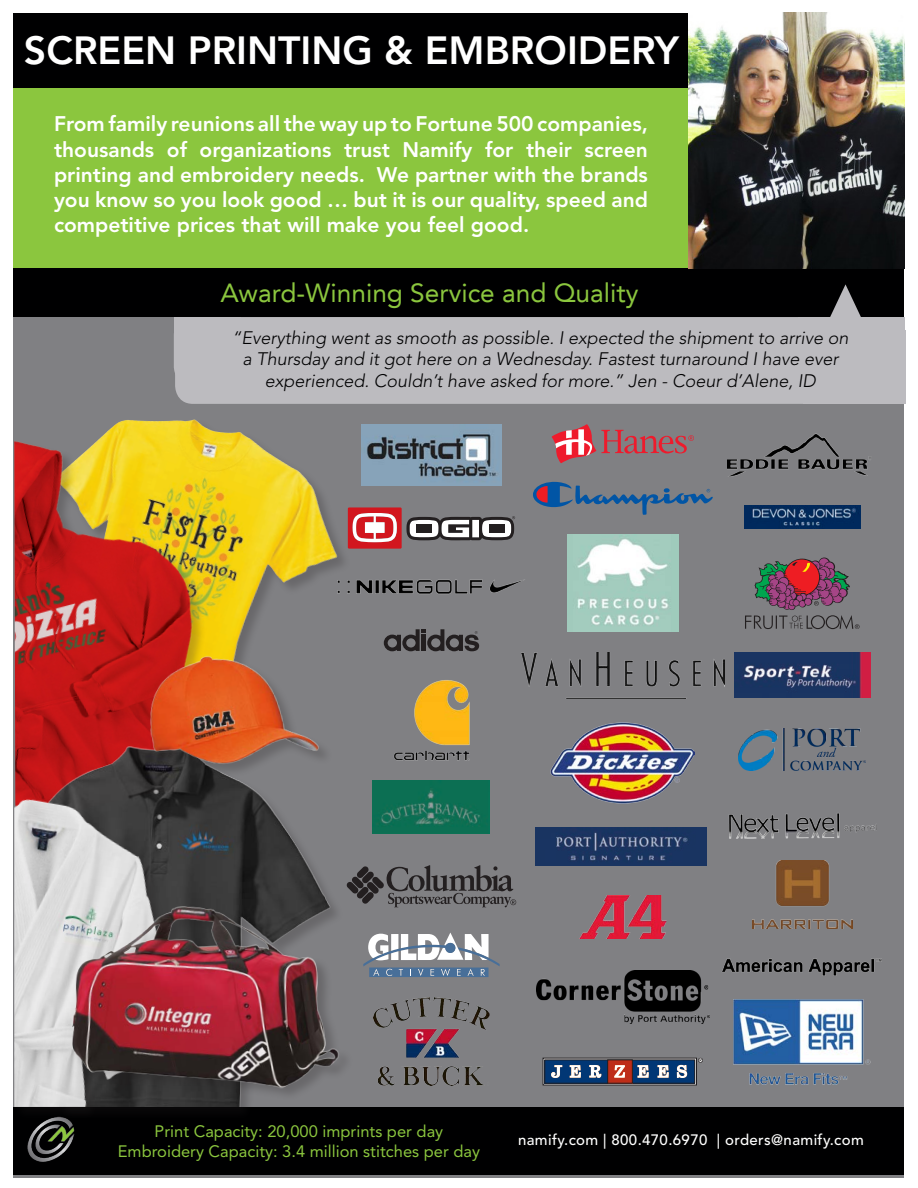
<style>
.page{position:relative;width:918px;height:1188px;background:#fff}
.page>*{position:absolute;margin:0;border:0;box-sizing:border-box;transform-origin:0 0}
.t1{font:800 39px "Avenir LT Std";color:#fff}
.t2{font:26.25px "Avenir LT";color:#8bc63e}
.t3{font:800 21px/25.2px "Avenir LT Std";color:#fff;text-align:justify}
.t4{font:italic 300 18px "Avenir LT Std";color:#000001}
.t5{font:16.5px "Avenir LT Std";color:#8bc63e}
.t6{font:500 15px "Avenir LT Std";letter-spacing:.025em;color:#fff}
</style>
<div class="page">
<div style="left:14px;top:13px;width:890px;height:1165px;background:#808083"></div>
<div style="left:14px;top:88px;width:890px;height:180px;background:#8bc63e"></div>
<div style="left:14px;top:14px;width:890px;height:74px;background:#000001"></div>
<div style="left:14px;top:1107px;width:890px;height:67px;background:#000001"></div>
<img style="left:27px;top:1121px;width:48px;height:41px">
<div style="left:14px;top:268px;width:890px;height:49px;background:#000001"></div>
<div style="left:174px;top:317px;width:67px;height:34px;background:#bcbbbf"></div>
<svg style="left:830px;top:284px;width:31px;height:33px"></svg>
<div style="left:175px;top:317px;width:731px;height:87px;background:#bcbbbf;border-radius:18px"></div>
<div style="left:803px;top:330px;width:103px;height:74px;background:#bcbbbf"></div>
<img style="left:97px;top:420px;width:241px;height:218px">
<div style="left:13px;top:441px;width:193px;height:401px;background:#231f20;opacity:.25"></div>
<img style="left:14px;top:441px;width:179px;height:343px">
<svg style="left:384px;top:629px;width:95px;height:22px"></svg>
<img style="left:373px;top:780px;width:117px;height:53px">
<svg style="left:352px;top:865px;width:164px;height:42px"></svg>
<svg style="left:363px;top:933px;width:137px;height:44px"></svg>
<svg style="left:348px;top:507px;width:167px;height:42px"></svg>
<img style="left:334px;top:579px;width:191px;height:16px">
<img style="left:394px;top:680px;width:76px;height:81px">
<img style="left:373px;top:997px;width:117px;height:88px">
<img style="left:361px;top:424px;width:140px;height:61px">
<img style="left:30px;top:743px;width:290px;height:138px">
<img style="left:126px;top:638px;width:199px;height:151px">
<div style="left:14px;top:800px;width:189px;height:321px;background:#050405"></div>
<img style="left:14px;top:784px;width:234px;height:323px">
<img style="left:45px;top:881px;width:311px;height:225px">
<img style="left:728px;top:433px;width:143px;height:44px">
<img style="left:734px;top:652px;width:136px;height:45px">
<img style="left:744px;top:506px;width:116px;height:22px">
<img style="left:752px;top:860px;width:100px;height:69px">
<svg style="left:745px;top:557px;width:115px;height:72px"></svg>
<img style="left:729px;top:813px;width:148px;height:26px">
<img style="left:722px;top:958px;width:160px;height:18px">
<img style="left:733px;top:999px;width:138px;height:86px">
<img style="left:739px;top:729px;width:127px;height:42px">
<img style="left:535px;top:827px;width:172px;height:38px">
<div style="left:545px;top:1060px;width:150px;height:23px;background:#013775"></div>
<div style="left:544px;top:1060px;width:151px;height:24px;border:1px solid #231f20"></div>
<div style="left:608px;top:1060px;width:24px;height:23px;background:#be2d18"></div>
<div style="left:607px;top:1060px;width:26px;height:24px;border:1px solid #231f20"></div>
<svg style="left:551px;top:1064px;width:137px;height:15px"></svg>
<svg style="left:698px;top:1058px;width:5px;height:5px"></svg>
<svg style="left:533px;top:481px;width:180px;height:34px"></svg>
<svg style="left:552px;top:424px;width:142px;height:39px"></svg>
<img style="left:537px;top:971px;width:172px;height:53px">
<img style="left:580px;top:896px;width:86px;height:42px">
<img style="left:551px;top:722px;width:144px;height:81px">
<img style="left:522px;top:653px;width:202px;height:34px">
<img style="left:567px;top:535px;width:112px;height:97px">
<img style="left:688px;top:12px;width:216px;height:256px">
<p class="t1" style="left:24px;top:28px;width:657px">SCREEN PRINTING &amp; EMBROIDERY</p>
<p class="t3" style="left:54px;top:112px;width:596px">From family reunions all the way up to Fortune 500 companies, thousands of organizations trust Namify for their screen printing and embroidery needs. We partner with the brands you know so you look good … but it is our quality, speed and competitive prices that will make you feel good.</p>
<p class="t2" style="left:221px;top:277px;width:419px">Award-Winning Service and Quality</p>
<p class="t4" style="left:232px;top:327px;width:618px">“Everything went as smooth as possible. I expected the shipment to arrive on</p>
<p class="t4" style="left:242px;top:349px;width:598px">a Thursday and it got here on a Wednesday. Fastest turnaround I have ever</p>
<p class="t4" style="left:265px;top:370px;width:553px">experienced. Couldn’t have asked for more.” Jen - Coeur d’Alene, ID</p>
<p class="t5" style="left:155px;top:1122px;width:290px">Print Capacity: 20,000 imprints per day</p>
<p class="t5" style="left:118px;top:1142px;width:364px">Embroidery Capacity: 3.4 million stitches per day</p>
<p class="t6" style="left:518px;top:1131px;width:347px">namify.com | 800.470.6970 | orders@namify.com</p>
</div>
